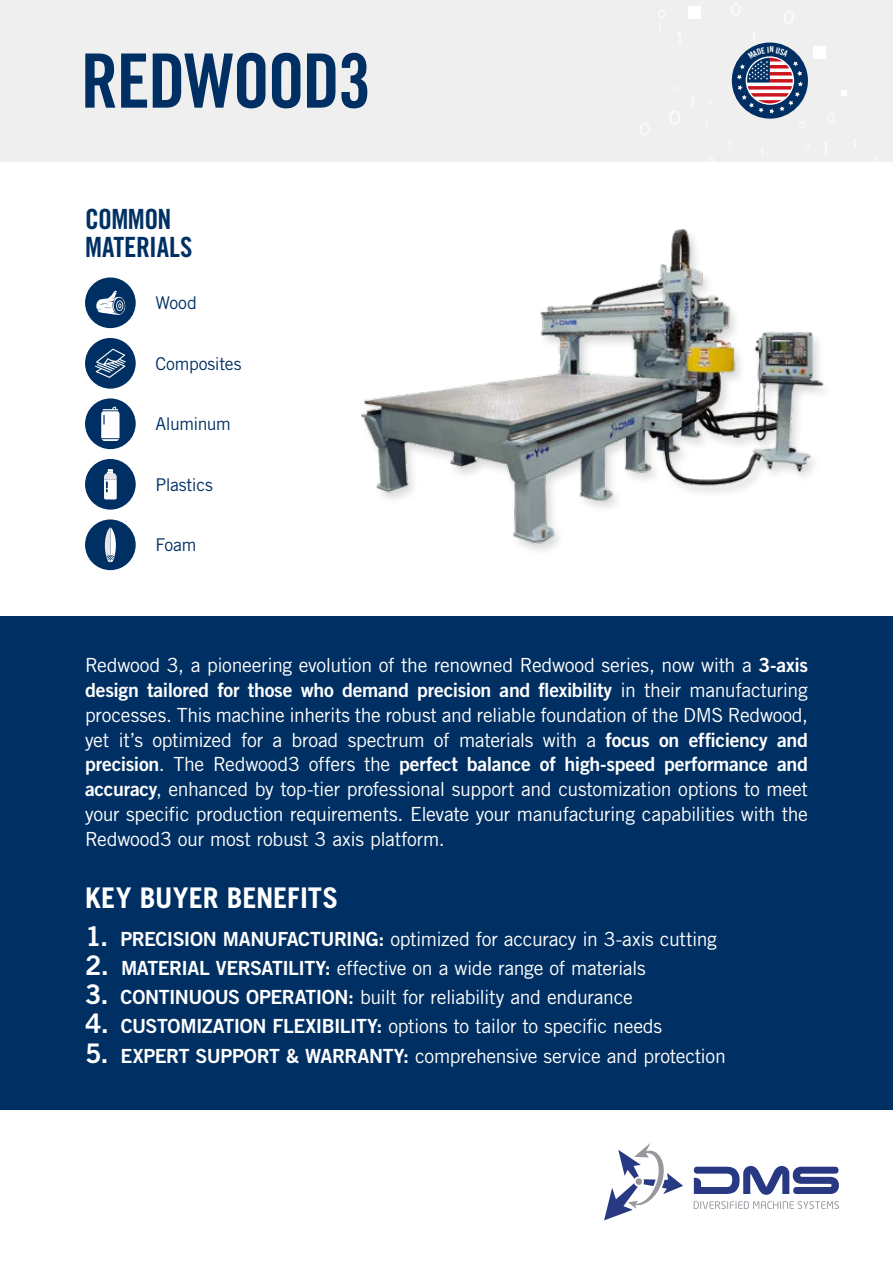
<style>
.page{position:relative;width:893px;height:1263px;background:#fff}
.page>*{position:absolute;margin:0;border:0;box-sizing:border-box;transform-origin:0 0}
.t1{font:75px "Trade Gothic LT Std Bd Cn 20";letter-spacing:-.025em;color:#003063}
.t2{font:700 28.5px "Trade Gothic LT Std";color:#fff}
.t3{font:27.9px/27.9px "Trade Gothic LT Std Bd Cn 20";letter-spacing:-.02em;color:#003063}
.t4{font:19.5px/24.8px "Trade Gothic LT Std";letter-spacing:-.02em;color:#fff}
.t5{font:19.5px "Trade Gothic LT Std Bd 2";letter-spacing:-.015em;color:#fff}
.t6{font:17.55px "Trade Gothic LT Std";letter-spacing:-.025em;color:#003063}
.s1{font-family:"Trade Gothic LT Std Bd 2"}
.s2{font-family:"Trade Gothic LT Std"}
.s3{font-family:"Trade Gothic LT Std Bd 2";font-size:27px}
</style>
<div class="page">
<div style="left:0;top:0;width:893px;height:161px;background:#efeff0"></div>
<div style="left:813px;top:47px;width:12px;height:12px;background:#fff"></div>
<div style="left:689px;top:6px;width:12px;height:13px;background:#fff"></div>
<svg style="left:841px;top:91px;width:5px;height:5px"></svg>
<svg style="left:604px;top:1143px;width:79px;height:77px"></svg>
<div style="left:636px;top:1178px;width:6px;height:7px;background:#98979e;border-radius:50%"></div>
<svg style="left:694px;top:1166px;width:145px;height:29px"></svg>
<svg style="left:694px;top:1201px;width:145px;height:8px"></svg>
<img style="left:361px;top:229px;width:463px;height:321px">
<div style="left:85px;top:277px;width:51px;height:51px;background:#003063;border-radius:50%"></div>
<svg style="left:96px;top:291px;width:30px;height:24px"></svg>
<div style="left:85px;top:338px;width:51px;height:51px;background:#003063;border-radius:50%"></div>
<svg style="left:95px;top:349px;width:31px;height:29px"></svg>
<div style="left:85px;top:398px;width:51px;height:51px;background:#003063;border-radius:50%"></div>
<svg style="left:101px;top:407px;width:19px;height:34px"></svg>
<div style="left:85px;top:459px;width:51px;height:51px;background:#003063;border-radius:50%"></div>
<svg style="left:104px;top:469px;width:13px;height:30px"></svg>
<div style="left:85px;top:519px;width:51px;height:51px;background:#003063;border-radius:50%"></div>
<svg style="left:104px;top:527px;width:12px;height:35px"></svg>
<div style="left:0;top:617px;width:893px;height:493px;background:#003063"></div>
<div style="left:732px;top:43px;width:76px;height:76px;background:#003063;border-radius:50%"></div>
<svg style="left:737px;top:42px;width:66px;height:73px"></svg>
<h1 class="t1" style="left:81px;top:35px;width:292px">REDWOOD3</h1>
<h3 class="t3" style="left:85px;top:205px;width:109px">COMMON<br>MATERIALS</h3>
<p class="t6" style="left:155px;top:292px;width:43px">Wood</p>
<p class="t6" style="left:155px;top:353px;width:88px">Composites</p>
<p class="t6" style="left:155px;top:413px;width:77px">Aluminum</p>
<p class="t6" style="left:155px;top:474px;width:59px">Plastics</p>
<p class="t6" style="left:155px;top:534px;width:43px">Foam</p>
<p class="t4" style="left:85px;top:653px;width:724px">Redwood 3, a pioneering evolution of the renowned Redwood series, now with a <span class="s1">3-axis</span></p>
<p class="t5" style="left:85px;top:678px;width:724px">design tailored for those who demand precision and flexibility <span class="s2">in their manufacturing</span></p>
<p class="t4" style="left:85px;top:702px;width:724px">processes. This machine inherits the robust and reliable foundation of the DMS Redwood, yet it’s optimized for a broad spectrum of materials with a <span class="s1">focus on efficiency and</span></p>
<p class="t5" style="left:85px;top:752px;width:724px">precision<span class="s2">. The Redwood3 offers the</span> perfect balance of high-speed performance and</p>
<p class="t4" style="left:85px;top:776px;width:724px;text-align:justify"><span class="s1">accuracy</span>, enhanced by top-tier professional support and customization options to meet your specific production requirements. Elevate your manufacturing capabilities with the Redwood3 our most robust 3 axis platform.</p>
<h2 class="t2" style="left:85px;top:881px;width:255px">KEY BUYER BENEFITS</h2>
<p class="t4" style="left:85px;top:926px;width:633px"><span class="s3">1.</span> <span class="s1">PRECISION MANUFACTURING:</span> optimized for accuracy in 3-axis cutting</p>
<p class="t4" style="left:85px;top:955px;width:562px"><span class="s3">2.</span> <span class="s1">MATERIAL VERSATILITY:</span> effective on a wide range of materials</p>
<p class="t4" style="left:85px;top:984px;width:549px"><span class="s3">3.</span> <span class="s1">CONTINUOUS OPERATION:</span> built for reliability and endurance</p>
<p class="t4" style="left:85px;top:1013px;width:579px"><span class="s3">4.</span> <span class="s1">CUSTOMIZATION FLEXIBILITY:</span> options to tailor to specific needs</p>
<p class="t4" style="left:85px;top:1043px;width:642px"><span class="s3">5.</span> <span class="s1">EXPERT SUPPORT &amp; WARRANTY:</span> comprehensive service and protection</p>
</div>
